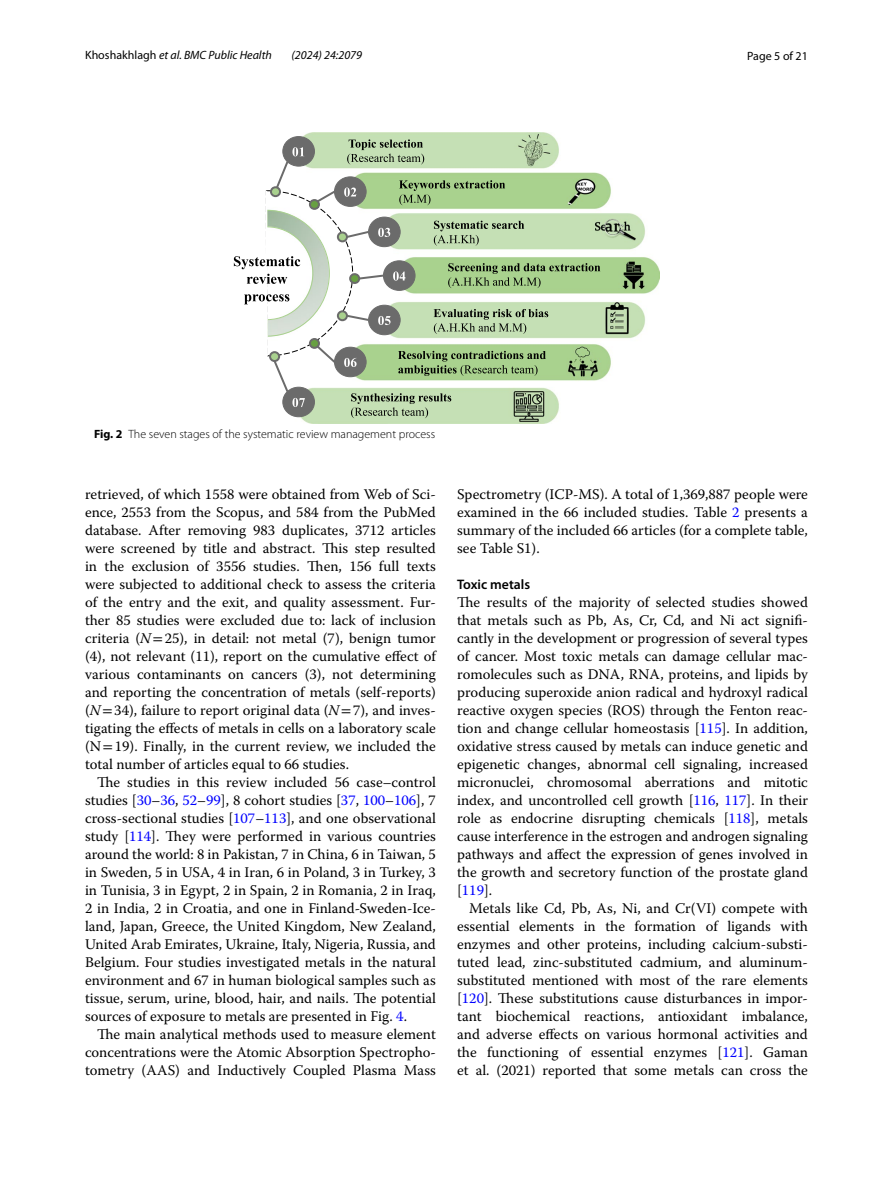
<style>
.page{position:relative;width:893px;height:1187px;background:#fff}
.page>*{position:absolute;margin:0;border:0;box-sizing:border-box;transform-origin:0 0}
.t1{font:14.7px/18px "Warnock Pro";color:#000;text-align:justify}
.t2{font:600 13.8px "Myriad Pro";color:#000}
.t3{font:300 12px "Myriad Pro";color:#000}
.t4{font:italic 12px "Myriad Pro";color:#000}
.t5{font:12px "Myriad Pro";color:#000}
.s1{font-style:normal}
.s2{font-weight:700}
.s3{font-style:italic}
.s4{font-family:"STIX"}
.s5{color:#00f}
</style>
<div class="page">
<img style="left:289px;top:133px;width:370px;height:290px">
<div style="left:283px;top:137px;width:31px;height:29px;background:#6b6b6b;border-radius:50%"></div>
<div style="left:283px;top:136px;width:32px;height:30px;border:1px solid #6b6b6b;border-radius:50%"></div>
<svg style="left:234px;top:139px;width:366px;height:279px"></svg>
<p class="t4" style="left:85px;top:48px;width:188px"><span class="s1">Khoshakhlagh</span> et al. BMC Public Health</p>
<p class="t4" style="left:292px;top:48px;width:72px">(2024) 24:2079</p>
<p class="t5" style="left:747px;top:48px;width:62px">Page 5 of 21</p>
<p class="t3" style="left:94px;top:427px;width:343px"><span class="s2">Fig. 2</span> The seven stages of the systematic review management process</p>
<p class="t1" style="left:85px;top:485px;width:352px">retrieved, of which 1558 were obtained from Web of Sci&shy;ence, 2553 from the Scopus, and 584 from the PubMed database. After removing 983 duplicates, 3712 articles were screened by title and abstract. This step resulted in the exclusion of 3556 studies. Then, 156 full texts were subjected to additional check to assess the criteria of the entry and the exit, and quality assessment. Fur&shy;ther 85 studies were excluded due to: lack of inclusion criteria (<span class="s3">N</span><span class="s4">=</span>25), in detail: not metal (7), benign tumor (4), not relevant (11), report on the cumulative effect of various contaminants on cancers (3), not determining and reporting the concentration of metals (self-reports) (<span class="s3">N</span><span class="s4">=</span>34), failure to report original data (<span class="s3">N</span><span class="s4">=</span>7), and inves&shy;tigating the effects of metals in cells on a laboratory scale (N<span class="s4">=</span>19). Finally, in the current review, we included the total number of articles equal to 66 studies.</p>
<p class="t1" style="left:85px;top:773px;width:352px;text-indent:12px">The studies in this review included 56 case–control studies [<span class="s5">30</span>–<span class="s5">36</span>, <span class="s5">52</span>–<span class="s5">99</span>], 8 cohort studies [<span class="s5">37</span>, <span class="s5">100</span>–<span class="s5">106</span>], 7 cross-sectional studies [<span class="s5">107</span>–<span class="s5">113</span>], and one observational study [<span class="s5">114</span>]. They were performed in various countries around the world: 8 in Pakistan, 7 in China, 6 in Taiwan, 5 in Sweden, 5 in USA, 4 in Iran, 6 in Poland, 3 in Turkey, 3 in Tunisia, 3 in Egypt, 2 in Spain, 2 in Romania, 2 in Iraq, 2 in India, 2 in Croatia, and one in Finland-Sweden-Ice&shy;land, Japan, Greece, the United Kingdom, New Zealand, United Arab Emirates, Ukraine, Italy, Nigeria, Russia, and Belgium. Four studies investigated metals in the natural environment and 67 in human biological samples such as tissue, serum, urine, blood, hair, and nails. The potential sources of exposure to metals are presented in Fig. <span class="s5">4</span>.</p>
<p class="t1" style="left:85px;top:1025px;width:352px;text-indent:12px">The main analytical methods used to measure element concentrations were the Atomic Absorption Spectropho&shy;tometry (AAS) and Inductively Coupled Plasma Mass</p>
<p class="t1" style="left:457px;top:485px;width:352px">Spectrometry (ICP-MS). A total of 1,369,887 people were examined in the 66 included studies. Table <span class="s5">2</span> presents a summary of the included 66 articles (for a complete table, see Table S1).</p>
<p class="t2" style="left:457px;top:575px;width:75px">Toxic metals</p>
<p class="t1" style="left:457px;top:593px;width:352px">The results of the majority of selected studies showed that metals such as Pb, As, Cr, Cd, and Ni act signifi&shy;cantly in the development or progression of several types of cancer. Most toxic metals can damage cellular mac&shy;romolecules such as DNA, RNA, proteins, and lipids by producing superoxide anion radical and hydroxyl radical reactive oxygen species (ROS) through the Fenton reac&shy;tion and change cellular homeostasis [<span class="s5">115</span>]. In addition, oxidative stress caused by metals can induce genetic and epigenetic changes, abnormal cell signaling, increased micronuclei, chromosomal aberrations and mitotic index, and uncontrolled cell growth [<span class="s5">116</span>, <span class="s5">117</span>]. In their role as endocrine disrupting chemicals [<span class="s5">118</span>], metals cause interference in the estrogen and androgen signaling pathways and affect the expression of genes involved in the growth and secretory function of the prostate gland [<span class="s5">119</span>].</p>
<p class="t1" style="left:457px;top:899px;width:352px;text-indent:12px">Metals like Cd, Pb, As, Ni, and Cr(VI) compete with essential elements in the formation of ligands with enzymes and other proteins, including calcium-substi&shy;tuted lead, zinc-substituted cadmium, and aluminum&shy;substituted mentioned with most of the rare elements [<span class="s5">120</span>]. These substitutions cause disturbances in impor&shy;tant biochemical reactions, antioxidant imbalance, and adverse effects on various hormonal activities and the functioning of essential enzymes [<span class="s5">121</span>]. Gaman et al. (2021) reported that some metals can cross the</p>
</div>
